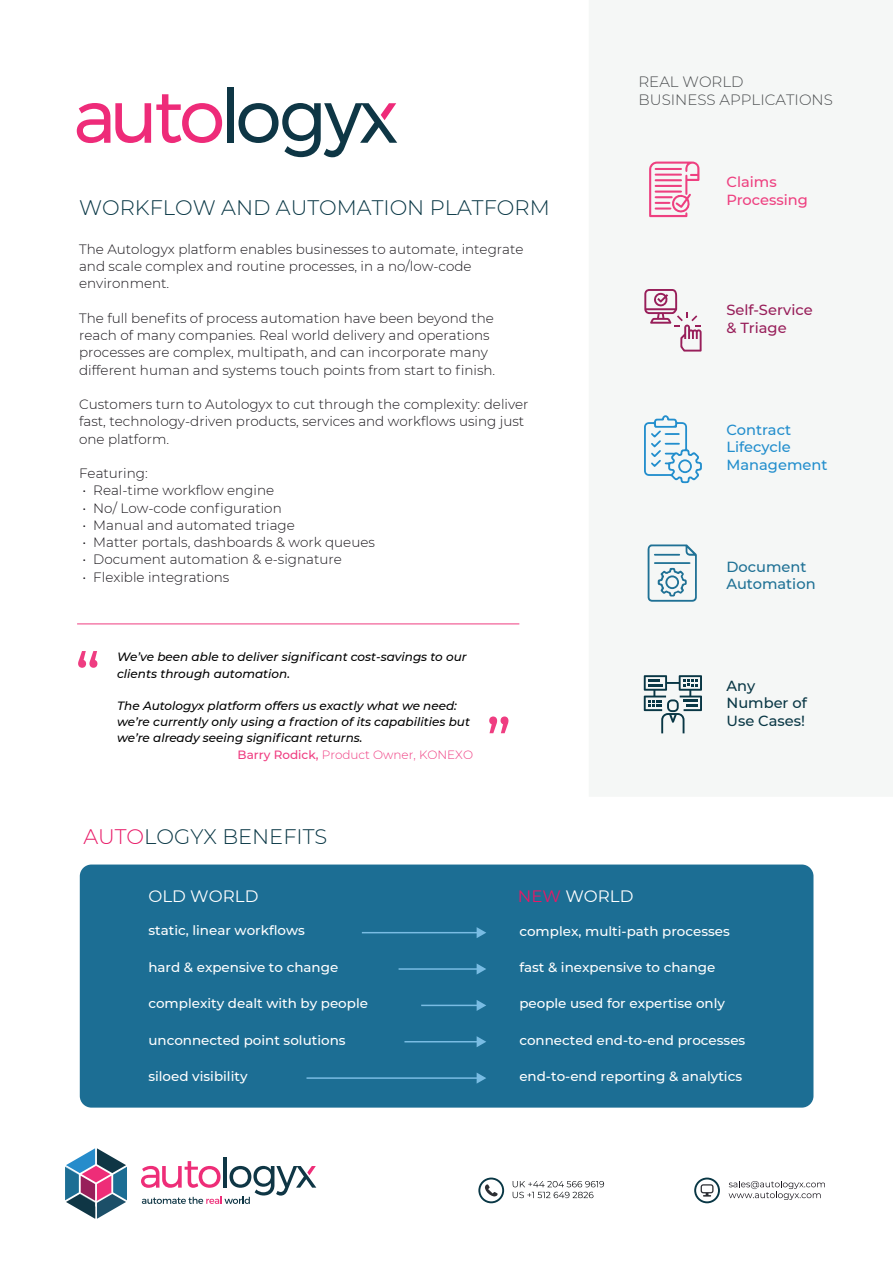
<style>
.page{position:relative;width:893px;height:1263px;background:#fff}
.page>*{position:absolute;margin:0;border:0;box-sizing:border-box;transform-origin:0 0}
.t1{font:500 60px "Montserrat";color:#ef3d81}
.t2{font:300 21px "Montserrat";color:#093745}
.t3{font:16.5px "Montserrat";color:#fff}
.t4{font:300 15px/18px "Montserrat";color:#4b4e50}
.t5{font:500 14.7px/17.5px "Montserrat";color:#228ecd}
.t6{font:500 14.7px/17.5px "Montserrat";color:#093745}
.t7{font:500 14.7px/17.5px "Montserrat";color:#981f5a}
.t8{font:500 14.7px/17.5px "Montserrat";color:#1f7195}
.t9{font:500 14.7px/17.5px "Montserrat";color:#ee4080}
.t10{font:300 13.5px/17.2px "Montserrat";color:#18151a}
.t11{font:500 13.35px "Montserrat";color:#fff}
.t12{font:italic 500 12px/16.2px "Montserrat";color:#000001}
.t13{font:300 12px "Montserrat";color:#ef3d81}
.s1{font-weight:500}
.s2{color:#e81866}
</style>
<div class="page">
<hr style="left:77px;top:623px;width:442px;height:1px;background:#ef3d81">
<svg style="left:77px;top:94px;width:145px;height:49px"></svg>
<div style="left:227px;top:87px;width:7px;height:56px;background:#0e3645"></div>
<svg style="left:238px;top:103px;width:159px;height:54px"></svg>
<div style="left:80px;top:864px;width:733px;height:243px;background:#1c6e94;border-radius:12px"></div>
<hr style="left:362px;top:932px;width:116px;height:1px;background:#79bce3">
<svg style="left:477px;top:927px;width:9px;height:11px"></svg>
<hr style="left:399px;top:968px;width:79px;height:2px;background:#79bce3">
<svg style="left:477px;top:964px;width:9px;height:10px"></svg>
<hr style="left:421px;top:1005px;width:57px;height:1px;background:#79bce3">
<svg style="left:477px;top:1000px;width:9px;height:11px"></svg>
<hr style="left:404px;top:1041px;width:74px;height:1px;background:#79bce3">
<svg style="left:477px;top:1036px;width:9px;height:11px"></svg>
<hr style="left:306px;top:1077px;width:172px;height:2px;background:#79bce3">
<svg style="left:477px;top:1073px;width:9px;height:11px"></svg>
<svg style="left:729px;top:1181px;width:96px;height:19px"></svg>
<svg style="left:485px;top:1184px;width:13px;height:12px"></svg>
<div style="left:478px;top:1177px;width:26px;height:26px;border:2px solid #093745;border-radius:50%"></div>
<svg style="left:701px;top:1184px;width:12px;height:12px"></svg>
<div style="left:694px;top:1177px;width:26px;height:26px;border:2px solid #093745;border-radius:50%"></div>
<svg style="left:513px;top:1181px;width:91px;height:17px"></svg>
<svg style="left:65px;top:1148px;width:62px;height:71px"></svg>
<hr style="left:223px;top:1157px;width:4px;height:30px;background:#0f3645">
<svg style="left:141px;top:1161px;width:175px;height:43px"></svg>
<svg style="left:644px;top:289px;width:58px;height:63px"></svg>
<svg style="left:644px;top:675px;width:58px;height:58px"></svg>
<svg style="left:648px;top:544px;width:49px;height:58px"></svg>
<svg style="left:644px;top:415px;width:58px;height:68px"></svg>
<svg style="left:649px;top:162px;width:50px;height:55px"></svg>
<h2 class="t2" style="left:79px;top:194px;width:472px">WORKFLOW AND AUTOMATION PLATFORM</h2>
<p class="t10" style="left:79px;top:240px;width:446px">The Autologyx platform enables businesses to automate, integrate and scale complex and routine processes, in a no/low-code environment.</p>
<p class="t10" style="left:79px;top:309px;width:418px">The full benefits of process automation have been beyond the reach of many companies. Real world delivery and operations processes are complex, multipath, and can incorporate many different human and systems touch points from start to finish.</p>
<p class="t10" style="left:79px;top:395px;width:451px">Customers turn to Autologyx to cut through the complexity: deliver fast, technology-driven products, services and workflows using just one platform.</p>
<p class="t10" style="left:79px;top:464px;width:70px">Featuring:</p>
<p class="t10" style="left:83px;top:482px;width:193px">• Real-time workflow engine</p>
<p class="t10" style="left:83px;top:499px;width:201px">• No/ Low-code configuration</p>
<p class="t10" style="left:83px;top:516px;width:214px">• Manual and automated triage</p>
<p class="t10" style="left:83px;top:533px;width:294px">• Matter portals, dashboards &amp; work queues</p>
<p class="t10" style="left:83px;top:551px;width:261px">• Document automation &amp; e-signature</p>
<p class="t10" style="left:83px;top:568px;width:148px">• Flexible integrations</p>
<h1 class="t1" style="left:75px;top:632px;width:26px">“</h1>
<p class="t12" style="left:117px;top:649px;width:351px">We’ve been able to deliver significant cost-savings to our clients through automation.</p>
<p class="t12" style="left:117px;top:697px;width:354px">The Autologyx platform offers us exactly what we need: we’re currently only using a fraction of its capabilities but we’re already seeing significant returns.</p>
<p class="t13" style="left:238px;top:746px;width:237px"><span class="s1">Barry Rodick,</span> Product Owner, KONEXO</p>
<h1 class="t1" style="left:486px;top:698px;width:26px">”</h1>
<h2 class="t2" style="left:83px;top:822px;width:246px"><span class="s2">AUTO</span>LOGYX BENEFITS</h2>
<p class="t4" style="left:638px;top:73px;width:196px">REAL WORLD<br>BUSINESS APPLICATIONS</p>
<p class="t9" style="left:726px;top:172px;width:83px">Claims<br>Processing</p>
<p class="t7" style="left:726px;top:301px;width:88px">Self-Service &amp; Triage</p>
<p class="t5" style="left:726px;top:420px;width:102px">Contract<br>Lifecycle<br>Management</p>
<p class="t8" style="left:726px;top:557px;width:91px">Document<br>Automation</p>
<p class="t6" style="left:726px;top:676px;width:82px">Any<br>Number of<br>Use Cases!</p>
<p class="t3" style="left:148px;top:884px;width:112px">OLD WORLD</p>
<p class="t3" style="left:518px;top:884px;width:117px"><span class="s2">NEW</span> WORLD</p>
<p class="t11" style="left:519px;top:922px;width:212px">complex, multi-path processes</p>
<p class="t11" style="left:519px;top:958px;width:197px">fast &amp; inexpensive to change</p>
<p class="t11" style="left:519px;top:994px;width:207px">people used for expertise only</p>
<p class="t11" style="left:519px;top:1031px;width:227px">connected end-to-end processes</p>
<p class="t11" style="left:519px;top:1067px;width:224px">end-to-end reporting &amp; analytics</p>
<p class="t11" style="left:148px;top:921px;width:158px">static, linear workflows</p>
<p class="t11" style="left:148px;top:958px;width:191px">hard &amp; expensive to change</p>
<p class="t11" style="left:148px;top:994px;width:221px">complexity dealt with by people</p>
<p class="t11" style="left:148px;top:1030px;width:199px">unconnected point solutions</p>
<p class="t11" style="left:148px;top:1067px;width:101px">siloed visibility</p>
</div>
